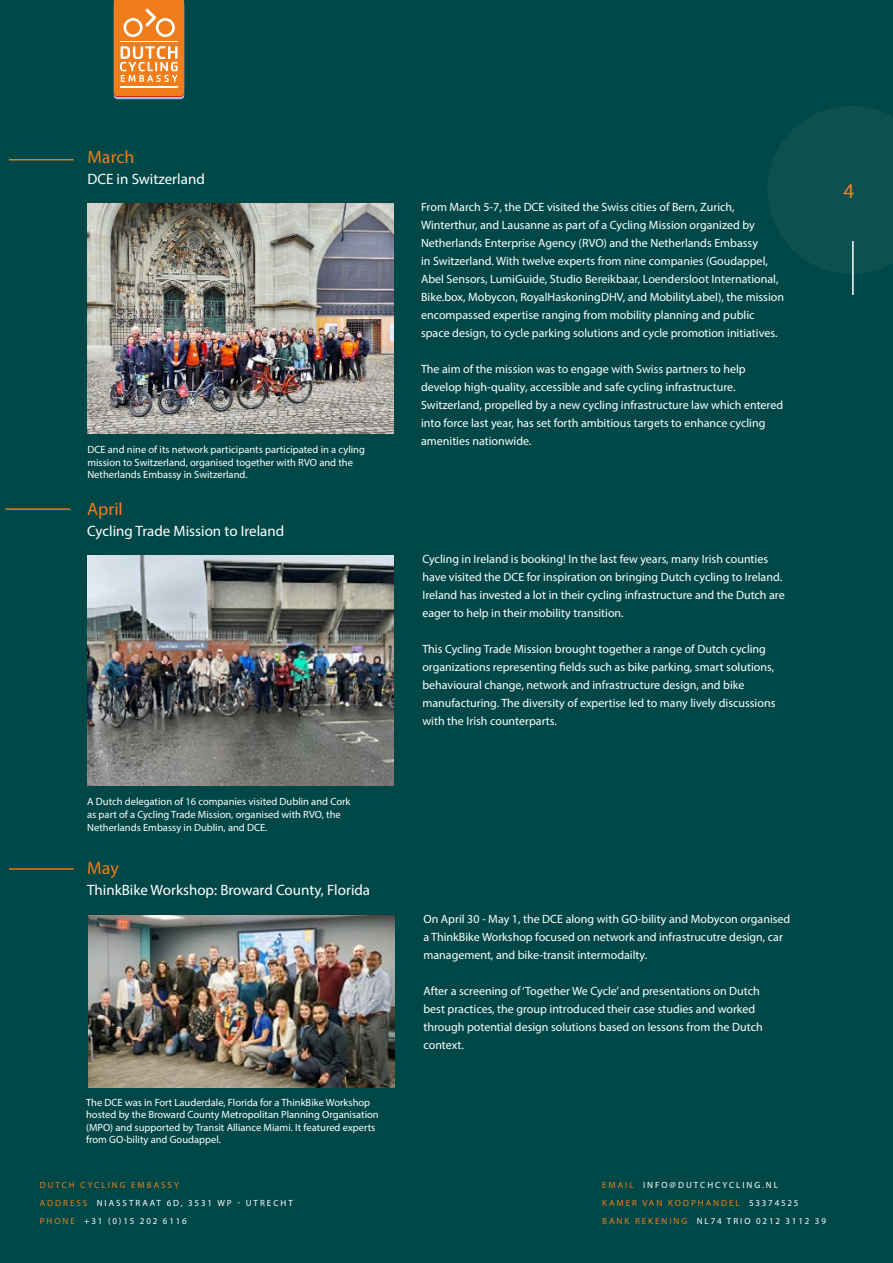
<style>
.page{position:relative;width:893px;height:1263px;background:#004848}
.page>*{position:absolute;margin:0;border:0;box-sizing:border-box;transform-origin:0 0}
.t1{font:21px "Myriad Pro";color:#ef7d1b}
.t2{font:18px "Myriad Pro";color:#ef7d1b}
.t3{font:15px "Myriad Pro";color:#fff}
.t4{font:12px/18px "Myriad Pro";color:#fff}
.t5{font:10.5px/12.6px "Myriad Pro";color:#fff}
.t6{font:9px/18px "Myriad Pro";letter-spacing:.22em;color:#fff}
.s1{color:#ef7d1b}
</style>
<div class="page">
<svg style="left:114px;top:2px;width:70px;height:97px"></svg>
<svg style="left:113px;top:0;width:71px;height:96px;background:#ee903e"></svg>
<hr style="left:120px;top:41px;width:58px;height:1px;background:#fff">
<hr style="left:120px;top:86px;width:58px;height:2px;background:#fff">
<hr style="left:852px;top:241px;width:2px;height:54px;background:#fff">
<hr style="left:9px;top:868px;width:65px;height:2px;background:#ef7911">
<img style="left:87px;top:556px;width:306px;height:229px">
<img style="left:88px;top:915px;width:306px;height:172px">
<hr style="left:6px;top:508px;width:64px;height:2px;background:#ef7911">
<svg style="left:768px;top:106px;width:125px;height:168px"></svg>
<hr style="left:9px;top:159px;width:65px;height:1px;background:#ef7911">
<img style="left:87px;top:203px;width:307px;height:230px">
<h2 class="t2" style="left:87px;top:146px;width:49px">March</h2>
<p class="t3" style="left:87px;top:170px;width:119px">DCE in Switzerland</p>
<p class="t5" style="left:87px;top:443px;width:279px">DCE and nine of its network participants participated in a cyling mission to Switzerland, organised together with RVO and the<br>Netherlands Embassy in Switzerland.</p>
<h2 class="t2" style="left:87px;top:498px;width:37px">April</h2>
<p class="t3" style="left:87px;top:522px;width:199px">Cycling Trade Mission to Ireland</p>
<p class="t4" style="left:421px;top:198px;width:364px">From March 5-7, the DCE visited the Swiss cities of Bern, Zurich, Winterthur, and Lausanne as part of a Cycling Mission organized by Netherlands Enterprise Agency (RVO) and the Netherlands Embassy<br>in Switzerland. With twelve experts from nine companies (Goudappel, Abel Sensors, LumiGuide, Studio Bereikbaar, Loendersloot International, Bike.box, Mobycon, RoyalHaskoningDHV, and MobilityLabel), the mission encompassed expertise ranging from mobility planning and public space design, to cycle parking solutions and cycle promotion initiatives.</p>
<p class="t4" style="left:421px;top:360px;width:364px">The aim of the mission was to engage with Swiss partners to help develop high-quality, accessible and safe cycling infrastructure.<br>Switzerland, propelled by a new cycling infrastructure law which entered into force last year, has set forth ambitious targets to enhance cycling amenities nationwide.</p>
<p class="t4" style="left:422px;top:550px;width:364px">Cycling in Ireland is booking! In the last few years, many Irish counties have visited the DCE for inspiration on bringing Dutch cycling to Ireland.<br>Ireland has invested a lot in their cycling infrastructure and the Dutch are eager to help in their mobility transition.</p>
<p class="t4" style="left:422px;top:640px;width:355px">This Cycling Trade Mission brought together a range of Dutch cycling organizations representing fields such as bike parking, smart solutions, behavioural change, network and infrastructure design, and bike manufacturing. The diversity of expertise led to many lively discussions with the Irish counterparts.</p>
<h1 class="t1" style="left:843px;top:178px;width:12px">4</h1>
<p class="t5" style="left:87px;top:795px;width:265px">A Dutch delegation of 16 companies visited Dublin and Cork as part of a Cycling Trade Mission, organised with RVO, the<br>Netherlands Embassy in Dublin, and DCE.</p>
<h2 class="t2" style="left:87px;top:856px;width:33px">May</h2>
<p class="t3" style="left:87px;top:880px;width:284px">ThinkBike Workshop: Broward County, Florida</p>
<p class="t5" style="left:86px;top:1095px;width:294px">The DCE was in Fort Lauderdale, Florida for a ThinkBike Workshop hosted by the Broward County Metropolitan Planning Organisation (MPO) and supported by Transit Alliance Miami. It featured experts from GO-bility and Goudappel.</p>
<p class="t4" style="left:423px;top:910px;width:368px">On April 30 - May 1, the DCE along with GO-bility and Mobycon organised a ThinkBike Workshop focused on network and infrastrucutre design, car management, and bike-transit intermodailty.</p>
<p class="t4" style="left:423px;top:982px;width:341px">After a screening of ‘Together We Cycle’ and presentations on Dutch best practices, the group introduced their case studies and worked through potential design solutions based on lessons from the Dutch context.</p>
<p class="t6" style="left:40px;top:1176px;width:255px"><span class="s1">DUTCH CYCLING EMBASSY<br>ADDRESS</span> NIASSTRAAT 6D, 3531 WP - UTRECHT<br><span class="s1">PHONE</span> +31 (0)15 202 6116</p>
<p class="t6" style="left:602px;top:1176px;width:225px"><span class="s1">EMAIL</span> INFO@DUTCHCYCLING.NL<br><span class="s1">KAMER VAN KOOPHANDEL</span> 53374525<br><span class="s1">BANK REKENING</span> NL74 TRIO 0212 3112 39</p>
</div>
